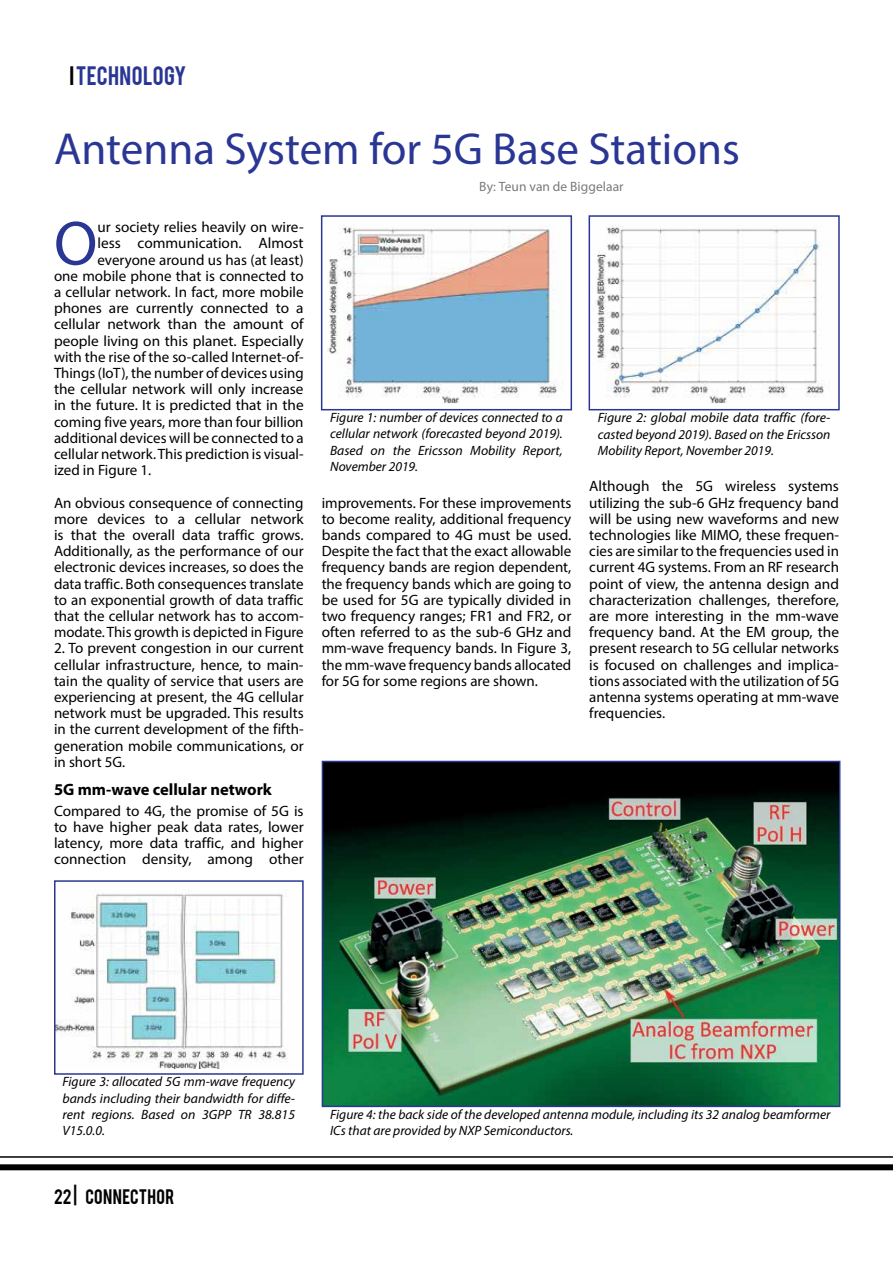
<style>
.page{position:relative;width:893px;height:1263px;background:#fff}
.page>*{position:absolute;margin:0;border:0;box-sizing:border-box;transform-origin:0 0}
.t1{font:63px "Myriad Pro";color:#2a3694}
.t2{font:45px "Myriad Pro";color:#2a3694}
.t3{font:21px "Bebas";letter-spacing:.02em;color:#2a3694}
.t4{font:700 16.5px "Myriad Pro";color:#000}
.t5{font:16.5px "Bebas";letter-spacing:.02em;color:#000}
.t6{font:15px/16.2px "Myriad Pro";color:#000;text-align:justify}
.t7{font:italic 13.5px/16.2px "Myriad Pro";color:#000;text-align:justify}
.t8{font:13.5px "Myriad Pro";letter-spacing:.005em;color:#797a7d}
.s1{color:#000}
</style>
<div class="page">
<img style="left:328px;top:225px;width:234px;height:178px">
<div style="left:321px;top:215px;width:251px;height:195px;border:2px solid #2a3694"></div>
<img style="left:596px;top:225px;width:228px;height:178px">
<div style="left:589px;top:215px;width:251px;height:195px;border:2px solid #2a3694"></div>
<img style="left:57px;top:894px;width:231px;height:174px">
<div style="left:54px;top:880px;width:250px;height:195px;border:2px solid #2a3694"></div>
<img style="left:325px;top:764px;width:512px;height:340px">
<div style="left:322px;top:761px;width:518px;height:346px;border:2px solid #2a3694"></div>
<div style="left:0;top:1164px;width:893px;height:6px;background:#000"></div>
<hr style="left:0;top:1156px;width:893px;height:2px;background:#000">
<h3 class="t3" style="left:69px;top:61px;width:119px"><span class="s1">I</span>TECHNOLOGY</h3>
<h2 class="t2" style="left:54px;top:121px;width:687px">Antenna System for 5G Base Stations</h2>
<p class="t8" style="left:479px;top:178px;width:146px">By: Teun van de Biggelaar</p>
<h1 class="t1" style="left:54px;top:205px;width:45px">O</h1>
<p class="t6" style="left:97px;top:219px;width:208px">ur society relies heavily on wire-</p>
<p class="t6" style="left:97px;top:235px;width:208px">less communication. Almost</p>
<p class="t6" style="left:97px;top:251px;width:208px">everyone around us has (at least)</p>
<p class="t6" style="left:54px;top:267px;width:251px">one mobile phone that is connected to</p>
<p class="t6" style="left:54px;top:284px;width:251px">a cellular network. In fact, more mobile</p>
<p class="t6" style="left:54px;top:300px;width:251px">phones are currently connected to a</p>
<p class="t6" style="left:54px;top:316px;width:251px">cellular network than the amount of</p>
<p class="t6" style="left:54px;top:332px;width:251px">people living on this planet. Especially</p>
<p class="t6" style="left:54px;top:348px;width:251px">with the rise of the so-called Internet-of-</p>
<p class="t6" style="left:54px;top:365px;width:251px">Things (IoT), the number of devices using</p>
<p class="t6" style="left:54px;top:381px;width:251px">the cellular network will only increase</p>
<p class="t6" style="left:54px;top:397px;width:251px">in the future. It is predicted that in the</p>
<p class="t6" style="left:54px;top:413px;width:251px">coming five years, more than four billion</p>
<p class="t6" style="left:54px;top:429px;width:251px">additional devices will be connected to a</p>
<p class="t6" style="left:54px;top:446px;width:251px">cellular network. This prediction is visual-</p>
<p class="t6" style="left:54px;top:462px;width:99px">ized in Figure 1.</p>
<p class="t6" style="left:54px;top:494px;width:251px">An obvious consequence of connecting more devices to a cellular network is that the overall data traffic grows.<br>Additionally, as the performance of our electronic devices increases, so does the data traffic. Both consequences translate to an exponential growth of data traffic that the cellular network has to accom&shy;modate. This growth is depicted in Figure</p>
<p class="t6" style="left:54px;top:640px;width:251px">2. To prevent congestion in our current cellular infrastructure, hence, to main&shy;tain the quality of service that users are experiencing at present, the 4G cellular network must be upgraded. This results in the current development of the fifth&shy;generation mobile communications, or in short 5G.</p>
<p class="t4" style="left:54px;top:779px;width:219px">5G mm-wave cellular network</p>
<p class="t6" style="left:54px;top:802px;width:251px">Compared to 4G, the promise of 5G is to have higher peak data rates, lower latency, more data traffic, and higher connection density, among other</p>
<p class="t7" style="left:330px;top:409px;width:234px">Figure 1: number of devices connected to a cellular network (forecasted beyond 2019).<br>Based on the Ericsson Mobility Report, November 2019.</p>
<p class="t7" style="left:598px;top:410px;width:234px">Figure 2: global mobile data traffic (fore&shy;casted beyond 2019). Based on the Ericsson Mobility Report, November 2019.</p>
<p class="t6" style="left:589px;top:478px;width:251px">Although the 5G wireless systems utilizing the sub-6 GHz frequency band will be using new waveforms and new technologies like MIMO, these frequen&shy;cies are similar to the frequencies used in current 4G systems. From an RF research point of view, the antenna design and characterization challenges, therefore, are more interesting in the mm-wave frequency band. At the EM group, the present research to 5G cellular networks is focused on challenges and implica&shy;tions associated with the utilization of 5G antenna systems operating at mm-wave frequencies.</p>
<p class="t6" style="left:322px;top:494px;width:251px">improvements. For these improvements to become reality, additional frequency bands compared to 4G must be used.<br>Despite the fact that the exact allowable frequency bands are region dependent, the frequency bands which are going to be used for 5G are typically divided in two frequency ranges; FR1 and FR2, or often referred to as the sub-6 GHz and mm-wave frequency bands. In Figure 3, the mm-wave frequency bands allocated for 5G for some regions are shown.</p>
<p class="t7" style="left:63px;top:1073px;width:234px">Figure 3: allocated 5G mm-wave frequency bands including their bandwidth for diffe&shy;rent regions. Based on 3GPP TR 38.815<br>V15.0.0.</p>
<p class="t5" style="left:54px;top:1185px;width:122px">22| CONNECTHOR</p>
<p class="t7" style="left:330px;top:1106px;width:502px">Figure 4: the back side of the developed antenna module, including its 32 analog beamformer<br>ICs that are provided by NXP Semiconductors.</p>
</div>
